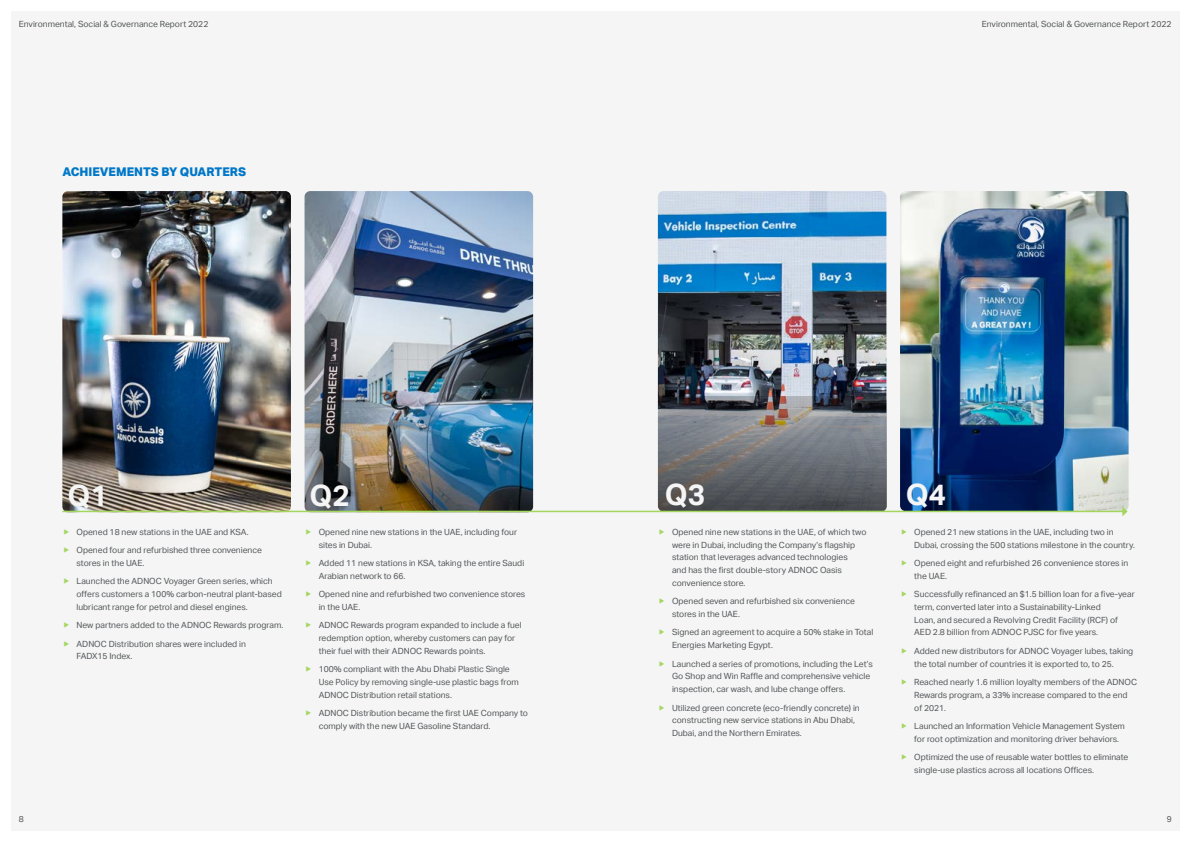
<style>
.page{position:relative;width:1191px;height:842px;background:#fff}
.page>*{position:absolute;margin:0;border:0;box-sizing:border-box;transform-origin:0 0}
.t1{font:700 29.4px "ADNOC Sans";color:#f4f5f4}
.t2{font:800 12px "ADNOC Sans";color:#0077c8}
.t3{font:8.5px/12.8px "ADNOC Sans";color:#54565a}
</style>
<div class="page">
<div style="left:11px;top:11px;width:1168px;height:820px;background:#f4f5f4"></div>
<img style="left:658px;top:191px;width:228px;height:320px">
<svg style="left:658px;top:396px;width:229px;height:116px;background:#686a6f"></svg>
<img style="left:62px;top:191px;width:229px;height:320px">
<img style="left:304px;top:191px;width:229px;height:320px">
<img style="left:900px;top:191px;width:228px;height:320px">
<hr style="left:62px;top:511px;width:1061px;height:1px;background:#a4d65e">
<svg style="left:1122px;top:506px;width:5px;height:10px"></svg>
<p class="t3" style="left:19px;top:18px;width:191px">Environmental, Social &amp; Governance Report 2022</p>
<p class="t3" style="left:981px;top:18px;width:191px">Environmental, Social &amp; Governance Report 2022</p>
<h2 class="t2" style="left:62px;top:165px;width:185px">ACHIEVEMENTS BY QUARTERS</h2>
<h1 class="t1" style="left:67px;top:478px;width:42px">Q1</h1>
<h1 class="t1" style="left:309px;top:478px;width:42px">Q2</h1>
<h1 class="t1" style="left:664px;top:477px;width:42px">Q3</h1>
<h1 class="t1" style="left:905px;top:478px;width:42px">Q4</h1>
<p class="t3" style="left:914px;top:525px;width:222px">Opened 21 new stations in the UAE, including two in<br>Dubai, crossing the 500 stations milestone in the country.</p>
<p class="t3" style="left:914px;top:557px;width:216px">Opened eight and refurbished 26 convenience stores in the UAE.</p>
<p class="t3" style="left:914px;top:588px;width:222px">Successfully refinanced an $1.5 billion loan for a five-year term, converted later into a Sustainability-Linked<br>Loan, and secured a Revolving Credit Facility (RCF) of AED 2.8 billion from ADNOC PJSC for five years.</p>
<p class="t3" style="left:914px;top:644px;width:221px">Added new distributors for ADNOC Voyager lubes, taking the total number of countries it is exported to, to 25.</p>
<p class="t3" style="left:914px;top:676px;width:224px">Reached nearly 1.6 million loyalty members of the ADNOC<br>Rewards program, a 33% increase compared to the end of 2021.</p>
<p class="t3" style="left:914px;top:719px;width:212px">Launched an Information Vehicle Management System for root optimization and monitoring driver behaviors.</p>
<p class="t3" style="left:914px;top:751px;width:216px">Optimized the use of reusable water bottles to eliminate single-use plastics across all locations Offices.</p>
<p class="t3" style="left:77px;top:523px;width:187px;line-height:18.4px">Opened 18 new stations in the UAE and KSA.<br>Opened four and refurbished three convenience</p>
<p class="t3" style="left:77px;top:554px;width:198px;line-height:18.4px">stores in the UAE.<br>Launched the ADNOC Voyager Green series, which</p>
<p class="t3" style="left:77px;top:588px;width:207px">offers customers a 100% carbon-neutral plant-based lubricant range for petrol and diesel engines.</p>
<p class="t3" style="left:77px;top:616px;width:208px;line-height:18.4px">New partners added to the ADNOC Rewards program.<br>ADNOC Distribution shares were included in</p>
<p class="t3" style="left:77px;top:650px;width:57px">FADX15 Index.</p>
<p class="t3" style="left:319px;top:525px;width:200px">Opened nine new stations in the UAE, including four sites in Dubai.</p>
<p class="t3" style="left:319px;top:557px;width:207px">Added 11 new stations in KSA, taking the entire Saudi<br>Arabian network to 66.</p>
<p class="t3" style="left:319px;top:588px;width:208px">Opened nine and refurbished two convenience stores in the UAE.</p>
<p class="t3" style="left:319px;top:619px;width:204px">ADNOC Rewards program expanded to include a fuel redemption option, whereby customers can pay for their fuel with their ADNOC Rewards points.</p>
<p class="t3" style="left:319px;top:663px;width:202px">100% compliant with the Abu Dhabi Plastic Single<br>Use Policy by removing single-use plastic bags from<br>ADNOC Distribution retail stations.</p>
<p class="t3" style="left:319px;top:707px;width:211px">ADNOC Distribution became the first UAE Company to comply with the new UAE Gasoline Standard.</p>
<p class="t3" style="left:672px;top:525px;width:196px">Opened nine new stations in the UAE, of which two were in Dubai, including the Company’s flagship station that leverages advanced technologies<br>and has the first double-story ADNOC Oasis convenience store.</p>
<p class="t3" style="left:672px;top:595px;width:184px">Opened seven and refurbished six convenience stores in the UAE.</p>
<p class="t3" style="left:672px;top:626px;width:203px">Signed an agreement to acquire a 50% stake in Total<br>Energies Marketing Egypt.</p>
<p class="t3" style="left:672px;top:657px;width:202px">Launched a series of promotions, including the Let’s<br>Go Shop and Win Raffle and comprehensive vehicle inspection, car wash, and lube change offers.</p>
<p class="t3" style="left:672px;top:701px;width:189px">Utilized green concrete (eco-friendly concrete) in constructing new service stations in Abu Dhabi,<br>Dubai, and the Northern Emirates.</p>
<p class="t3" style="left:19px;top:813px;width:7px">8</p>
<p class="t3" style="left:1166px;top:813px;width:7px">9</p>
</div>
